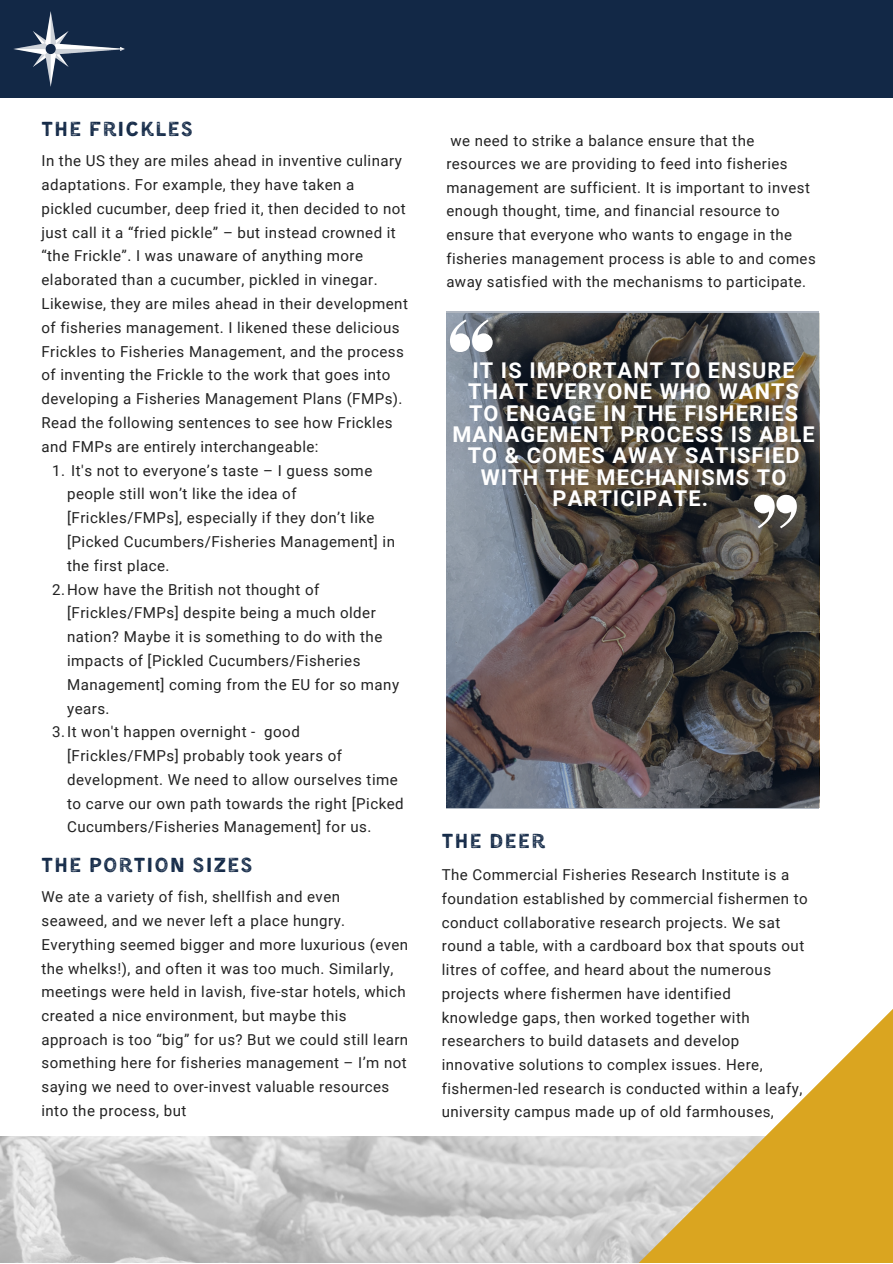
<style>
.page{position:relative;width:893px;height:1264px;background:#fff}
.page>*{position:absolute;margin:0;border:0;box-sizing:border-box;transform-origin:0 0}
.t1{font:700 21.75px/21.3px "Roboto";letter-spacing:.05em;color:#fff;text-align:center}
.t2{font:21px "Kent 4 F Printed";letter-spacing:.05em;color:#122846}
.t3{font:15.15px/23.9px "Roboto";letter-spacing:.03em;color:#222}
.t4{font:15px/23.7px "Roboto";letter-spacing:.03em;color:#222}
</style>
<div class="page">
<div style="left:0;top:0;width:892px;height:98px;background:#122846"></div>
<img style="left:0;top:1136px;width:583px;height:126px">
<img style="left:13px;top:11px;width:112px;height:76px">
<svg style="left:583px;top:1136px;width:18px;height:126px;background:#d1d1d1"></svg>
<svg style="left:447px;top:311px;width:372px;height:497px;background:#524e4e"></svg>
<svg style="left:450px;top:319px;width:42px;height:33px"></svg>
<svg style="left:754px;top:495px;width:42px;height:33px"></svg>
<svg style="left:601px;top:1010px;width:291px;height:252px"></svg>
<h2 class="t2" style="left:41px;top:120px;width:153px">THE FRICKLES</h2>
<p class="t3" style="left:41px;top:149px;width:368px">In the US they are miles ahead in inventive culinary adaptations. For example, they have taken a pickled cucumber, deep fried it, then decided to not just call it a “fried pickle” – but instead crowned it “the Frickle”. I was unaware of anything more elaborated than a cucumber, pickled in vinegar.<br>Likewise, they are miles ahead in their development of fisheries management. I likened these delicious Frickles to Fisheries Management, and the process of inventing the Frickle to the work that goes into developing a Fisheries Management Plans (FMPs).<br>Read the following sentences to see how Frickles and FMPs are entirely interchangeable:</p>
<p class="t3" style="left:52px;top:458px;width:321px">1. It's not to everyone’s taste – I guess some</p>
<p class="t3" style="left:67px;top:482px;width:231px">people still won’t like the idea of</p>
<p class="t3" style="left:67px;top:506px;width:309px">[Frickles/FMPs], especially if they don’t like</p>
<p class="t3" style="left:67px;top:530px;width:329px">[Picked Cucumbers/Fisheries Management] in</p>
<p class="t3" style="left:67px;top:553px;width:104px">the first place.</p>
<p class="t3" style="left:52px;top:577px;width:268px">2.How have the British not thought of</p>
<p class="t3" style="left:67px;top:601px;width:310px">[Frickles/FMPs] despite being a much older</p>
<p class="t3" style="left:67px;top:625px;width:317px">nation? Maybe it is something to do with the</p>
<p class="t3" style="left:67px;top:649px;width:295px">impacts of [Pickled Cucumbers/Fisheries</p>
<p class="t3" style="left:67px;top:672px;width:333px">Management] coming from the EU for so many</p>
<p class="t3" style="left:67px;top:696px;width:44px">years.</p>
<p class="t3" style="left:52px;top:720px;width:249px">3.It won't happen overnight - good</p>
<p class="t3" style="left:67px;top:744px;width:276px">[Frickles/FMPs] probably took years of</p>
<p class="t3" style="left:67px;top:767px;width:332px">development. We need to allow ourselves time</p>
<p class="t3" style="left:67px;top:791px;width:338px">to carve our own path towards the right [Picked</p>
<p class="t3" style="left:67px;top:815px;width:306px">Cucumbers/Fisheries Management] for us.</p>
<h2 class="t2" style="left:41px;top:856px;width:213px">THE PORTION SIZES</h2>
<p class="t4" style="left:41px;top:885px;width:368px">We ate a variety of fish, shellfish and even seaweed, and we never left a place hungry.<br>Everything seemed bigger and more luxurious (even the whelks!), and often it was too much. Similarly, meetings were held in lavish, five-star hotels, which created a nice environment, but maybe this approach is too “big” for us? But we could still learn something here for fisheries management – I’m not saying we need to over-invest valuable resources into the process, but</p>
<p class="t4" style="left:446px;top:129px;width:371px">we need to strike a balance ensure that the resources we are providing to feed into fisheries management are sufficient. It is important to invest enough thought, time, and financial resource to ensure that everyone who wants to engage in the fisheries management process is able to and comes away satisfied with the mechanisms to participate.</p>
<h1 class="t1" style="left:452px;top:360px;width:364px">IT IS IMPORTANT TO ENSURE<br>THAT EVERYONE WHO WANTS<br>TO ENGAGE IN THE FISHERIES<br>MANAGEMENT PROCESS IS ABLE<br>TO &amp; COMES AWAY SATISFIED<br>WITH THE MECHANISMS TO<br>PARTICIPATE.</h1>
<h2 class="t2" style="left:442px;top:831px;width:105px">THE DEER</h2>
<p class="t4" style="left:442px;top:863px;width:367px">The Commercial Fisheries Research Institute is a foundation established by commercial fishermen to conduct collaborative research projects. We sat round a table, with a cardboard box that spouts out litres of coffee, and heard about the numerous projects where fishermen have identified knowledge gaps, then worked together with researchers to build datasets and develop innovative solutions to complex issues. Here, fishermen-led research is conducted within a leafy, university campus made up of old farmhouses,</p>
</div>
